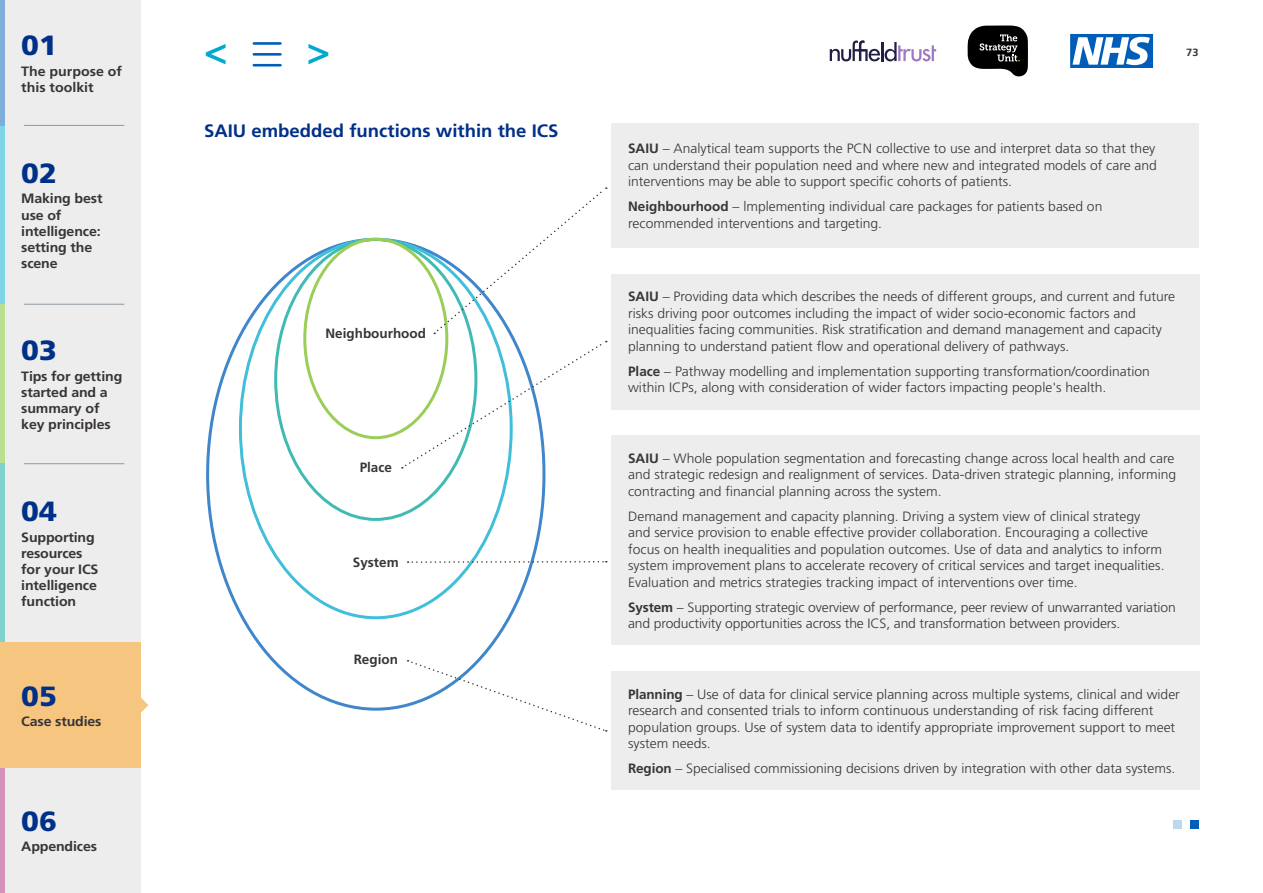
<style>
.page{position:relative;width:1263px;height:893px;background:#fff}
.page>*{position:absolute;margin:0;border:0;box-sizing:border-box;transform-origin:0 0}
.t1{font:900 condensed 39px "Frutiger";color:#00a9ce}
.t2{font:900 27.75px "Frutiger";color:#003087;scale:1.05 1}
.Heading_3{font:700 18px "Frutiger LT Std";color:#003087}
.Paragraph_Tables{font:300 13.5px/16.5px "Frutiger LT Std";color:#393536}
.t3{font:700 13.5px/16.2px "Frutiger";letter-spacing:-.01em;color:#393536;scale:1.05 1}
.Paragraph_Tables-2{font:700 13.5px "Frutiger LT Std";color:#393536}
.t4{font:700 10.5px "Frutiger";color:#393536;scale:1.05 1}
.s1{font-weight:700}
</style>
<div class="page">
<div style="left:0;top:0;width:140px;height:893px;background:#ededed"></div>
<svg style="left:434px;top:187px;width:173px;height:147px"></svg>
<svg style="left:402px;top:341px;width:205px;height:128px"></svg>
<svg style="left:408px;top:561px;width:199px;height:2px"></svg>
<svg style="left:408px;top:660px;width:199px;height:72px"></svg>
<div style="left:1174px;top:821px;width:8px;height:8px;background:#bfd7ed"></div>
<div style="left:1191px;top:821px;width:8px;height:8px;background:#005eb8"></div>
<div style="left:611px;top:123px;width:587px;height:125px;background:#ededed"></div>
<div style="left:611px;top:274px;width:588px;height:135px;background:#ededed"></div>
<div style="left:611px;top:435px;width:588px;height:210px;background:#ededed"></div>
<div style="left:611px;top:671px;width:588px;height:119px;background:#ededed"></div>
<hr style="left:24px;top:125px;width:100px;height:1px;background:#8e99a1">
<hr style="left:24px;top:463px;width:100px;height:1px;background:#8e99a1">
<hr style="left:24px;top:304px;width:100px;height:1px;background:#8e99a1">
<svg style="left:140px;top:697px;width:8px;height:16px"></svg>
<hr style="left:0;top:125px;width:4px;height:179px;background:#80d4e7">
<hr style="left:0;top:304px;width:4px;height:160px;background:#bbdf90">
<hr style="left:0;top:464px;width:4px;height:178px;background:#80d2cc">
<hr style="left:0;top:768px;width:4px;height:125px;background:#d692b9">
<hr style="left:0;top:0;width:4px;height:125px;background:#80aedc">
<div style="left:0;top:642px;width:140px;height:126px;background:#f6c580"></div>
<hr style="left:254px;top:42px;width:26px;height:3px;background:#005eb8">
<hr style="left:254px;top:53px;width:26px;height:3px;background:#005eb8">
<hr style="left:254px;top:64px;width:26px;height:3px;background:#005eb8">
<svg style="left:830px;top:41px;width:106px;height:20px"></svg>
<svg style="left:967px;top:25px;width:61px;height:52px"></svg>
<svg style="left:1070px;top:34px;width:83px;height:34px"></svg>
<p class="t2" style="left:21px;top:29px;width:35px">01</p>
<p class="t3" style="left:21px;top:63px;width:98px">The purpose of this toolkit</p>
<p class="t2" style="left:21px;top:156px;width:35px">02</p>
<p class="t3" style="left:21px;top:190px;width:79px">Making best use of intelligence: setting the scene</p>
<p class="t2" style="left:21px;top:334px;width:35px">03</p>
<p class="t3" style="left:21px;top:368px;width:98px">Tips for getting started and a summary of key principles</p>
<p class="t2" style="left:21px;top:495px;width:35px">04</p>
<p class="t3" style="left:21px;top:529px;width:75px">Supporting resources for your ICS intelligence function</p>
<p class="t2" style="left:21px;top:679px;width:35px">05</p>
<p class="t3" style="left:21px;top:713px;width:78px">Case studies</p>
<p class="t2" style="left:21px;top:804px;width:35px">06</p>
<p class="t3" style="left:21px;top:838px;width:74px">Appendices</p>
<p class="t1" style="left:204px;top:27px;width:25px">&lt;</p>
<p class="t1" style="left:307px;top:27px;width:25px">&gt;</p>
<p class="Heading_3" style="left:204px;top:120px;width:356px">SAIU embedded functions within the ICS</p>
<p class="Paragraph_Tables-2" style="left:326px;top:326px;width:102px">Neighbourhood</p>
<p class="Paragraph_Tables-2" style="left:360px;top:459px;width:34px">Place</p>
<p class="Paragraph_Tables-2" style="left:353px;top:555px;width:47px">System</p>
<p class="Paragraph_Tables-2" style="left:354px;top:651px;width:46px">Region</p>
<p class="t4" style="left:1186px;top:46px;width:13px">73</p>
<p class="Paragraph_Tables" style="left:628px;top:141px;width:530px;text-align:justify"><span class="s1">SAIU</span> – Analytical team supports the PCN collective to use and interpret data so that they can understand their population need and where new and integrated models of care and interventions may be able to support specific cohorts of patients.</p>
<p class="Paragraph_Tables" style="left:628px;top:199px;width:476px"><span class="s1">Neighbourhood</span> – lmplementing individual care packages for patients based on recommended interventions and targeting.</p>
<p class="Paragraph_Tables" style="left:628px;top:288px;width:548px"><span class="s1">SAIU</span> – Providing data which describes the needs of different groups, and current and future risks driving poor outcomes including the impact of wider socio-economic factors and inequalities facing communities. Risk stratification and demand management and capacity planning to understand patient flow and operational delivery of pathways.</p>
<p class="Paragraph_Tables" style="left:628px;top:363px;width:523px"><span class="s1">Place</span> – Pathway modelling and implementation supporting transformation/coordination within ICPs, along with consideration of wider factors impacting people's health.</p>
<p class="Paragraph_Tables" style="left:628px;top:450px;width:550px"><span class="s1">SAIU</span> – Whole population segmentation and forecasting change across local health and care and strategic redesign and realignment of services. Data-driven strategic planning, informing contracting and financial planning across the system.</p>
<p class="Paragraph_Tables" style="left:628px;top:508px;width:538px">Demand management and capacity planning. Driving a system view of clinical strategy and service provision to enable effective provider collaboration. Encouraging a collective focus on health inequalities and population outcomes. Use of data and analytics to inform system improvement plans to accelerate recovery of critical services and target inequalities.<br>Evaluation and metrics strategies tracking impact of interventions over time.</p>
<p class="Paragraph_Tables" style="left:628px;top:599px;width:549px"><span class="s1">System</span> – Supporting strategic overview of performance, peer review of unwarranted variation and productivity opportunities across the ICS, and transformation between providers.</p>
<p class="Paragraph_Tables" style="left:628px;top:686px;width:553px"><span class="s1">Planning</span> – Use of data for clinical service planning across multiple systems, clinical and wider research and consented trials to inform continuous understanding of risk facing different population groups. Use of system data to identify appropriate improvement support to meet system needs.</p>
<p class="Paragraph_Tables" style="left:628px;top:760px;width:549px"><span class="s1">Region</span> – Specialised commissioning decisions driven by integration with other data systems.</p>
</div>
